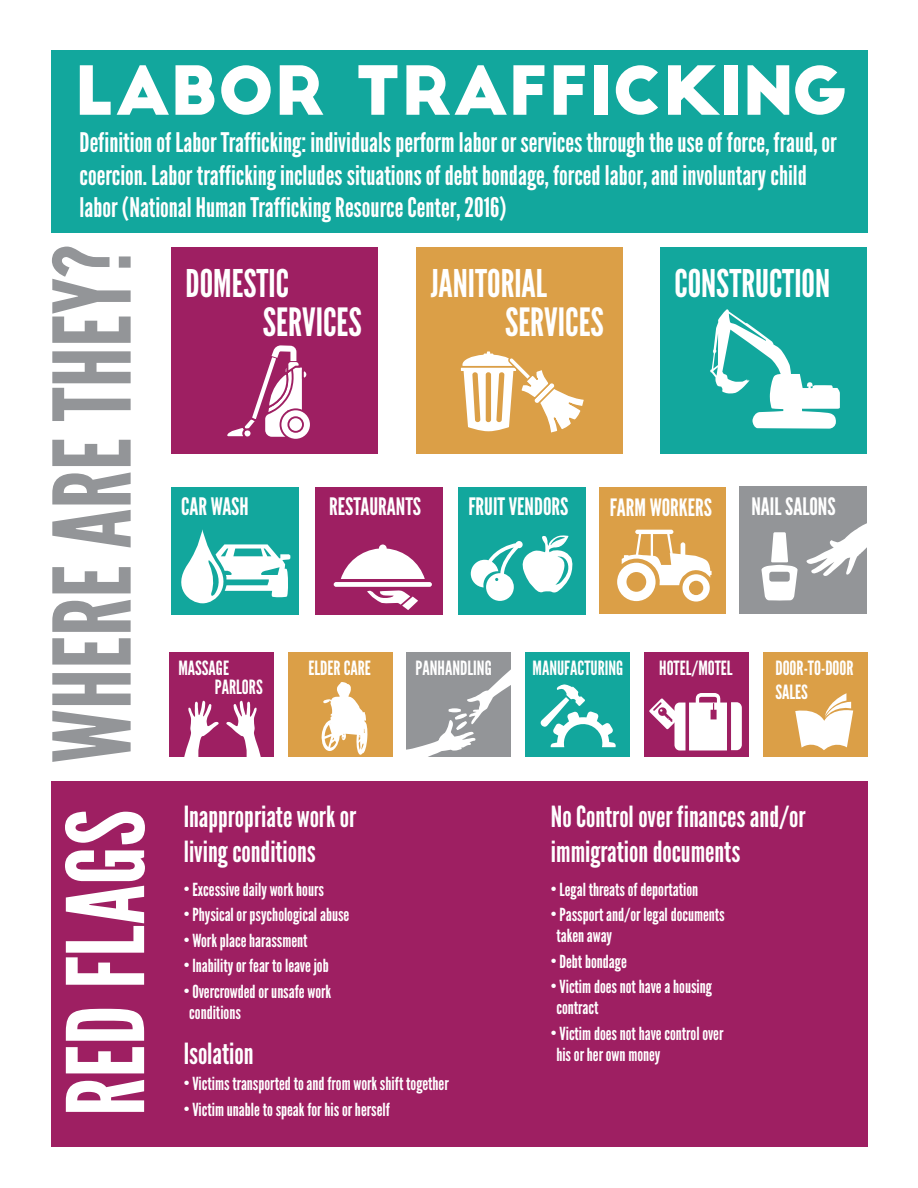
<style>
.page{position:relative;width:918px;height:1188px;background:#fff}
.page>*{position:absolute;margin:0;border:0;box-sizing:border-box;transform-origin:0 0}
.t1{font:106.5px "League Gothic";color:#939598}
.t2{font:106.5px "League Gothic";color:#fff}
.t3{font:66px "Big John";color:#fff}
.t4{font:38.85px "League Gothic";color:#fff}
.t5{font:38.1px "League Gothic";color:#fff}
.t6{font:29.1px/35px "League Gothic";color:#fff}
.t7{font:27px/32.4px "League Gothic";color:#fff}
.t8{font:24.15px "League Gothic";color:#fff}
.t9{font:24px "League Gothic";color:#fff}
.t10{font:23.85px "League Gothic";color:#fff}
.t11{font:19.65px/19px "League Gothic";color:#fff}
.t12{font:18px/21px "League Gothic";color:#fff}
</style>
<div class="page">
<div style="left:51px;top:782px;width:816px;height:366px;background:#9e1f62"></div>
<div style="left:51px;top:50px;width:816px;height:183px;background:#12a79d"></div>
<div style="left:660px;top:247px;width:206px;height:207px;background:#12a79d"></div>
<div style="left:171px;top:247px;width:207px;height:207px;background:#9e1f62"></div>
<div style="left:417px;top:247px;width:206px;height:207px;background:#db9f47"></div>
<div style="left:407px;top:652px;width:104px;height:104px;background:#939598"></div>
<svg style="left:406px;top:665px;width:105px;height:92px"></svg>
<div style="left:288px;top:652px;width:104px;height:105px;background:#db9f47"></div>
<svg style="left:321px;top:682px;width:47px;height:73px"></svg>
<div style="left:599px;top:487px;width:127px;height:127px;background:#db9f47"></div>
<svg style="left:622px;top:530px;width:90px;height:55px"></svg>
<div style="left:682px;top:574px;width:28px;height:28px;background:#fff;border-radius:50%"></div>
<div style="left:689px;top:581px;width:14px;height:14px;background:#db9f47;border-radius:50%"></div>
<div style="left:617px;top:563px;width:39px;height:38px;background:#fff;border-radius:50%"></div>
<div style="left:626px;top:572px;width:20px;height:20px;background:#db9f47;border-radius:50%"></div>
<div style="left:170px;top:652px;width:104px;height:104px;background:#9e1f62"></div>
<svg style="left:226px;top:700px;width:35px;height:57px"></svg>
<svg style="left:184px;top:700px;width:35px;height:57px"></svg>
<div style="left:171px;top:487px;width:128px;height:127px;background:#12a79d"></div>
<svg style="left:181px;top:529px;width:109px;height:74px"></svg>
<div style="left:525px;top:652px;width:105px;height:105px;background:#12a79d"></div>
<svg style="left:541px;top:684px;width:75px;height:63px"></svg>
<div style="left:644px;top:652px;width:104px;height:105px;background:#9e1f62"></div>
<svg style="left:649px;top:693px;width:93px;height:57px"></svg>
<div style="left:315px;top:487px;width:128px;height:127px;background:#9e1f62"></div>
<svg style="left:367px;top:590px;width:51px;height:20px"></svg>
<div style="left:334px;top:582px;width:98px;height:5px;background:#fff;border-radius:2px"></div>
<svg style="left:341px;top:545px;width:84px;height:34px"></svg>
<svg style="left:710px;top:309px;width:130px;height:120px"></svg>
<div style="left:280px;top:408px;width:32px;height:33px;border:2px solid #9e1f62;border-radius:50%"></div>
<svg style="left:227px;top:345px;width:82px;height:95px"></svg>
<svg style="left:461px;top:351px;width:123px;height:82px"></svg>
<div style="left:739px;top:487px;width:128px;height:127px;background:#939598"></div>
<svg style="left:806px;top:523px;width:61px;height:53px"></svg>
<svg style="left:761px;top:532px;width:37px;height:69px"></svg>
<div style="left:763px;top:652px;width:104px;height:105px;background:#db9f47"></div>
<svg style="left:795px;top:693px;width:58px;height:57px"></svg>
<div style="left:458px;top:487px;width:128px;height:127px;background:#12a79d"></div>
<svg style="left:471px;top:535px;width:102px;height:66px"></svg>
<p class="t3" style="left:75px;top:61px;width:773px">LABOR TRAFFICKING</p>
<p class="t7" style="left:80px;top:127px;width:759px">Definition of Labor Trafficking: individuals perform labor or services through the use of force, fraud, or coercion. Labor trafficking includes situations of debt bondage, forced labor, and involuntary child labor (National Human Trafficking Resource Center, 2016)</p>
<p class="t1" style="left:32px;top:763px;width:520px;rotate:-90deg">WHERE ARE THEY?</p>
<p class="t5" style="left:186px;top:261px;width:105px">DOMESTIC</p>
<p class="t5" style="left:674px;top:261px;width:157px">CONSTRUCTION</p>
<p class="t4" style="left:263px;top:300px;width:100px">SERVICES</p>
<p class="t4" style="left:505px;top:300px;width:100px">SERVICES</p>
<p class="t5" style="left:431px;top:262px;width:118px">JANITORIAL</p>
<p class="t8" style="left:181px;top:492px;width:69px">CAR WASH</p>
<p class="t9" style="left:468px;top:492px;width:102px">FRUIT VENDORS</p>
<p class="t9" style="left:329px;top:493px;width:94px">RESTAURANTS</p>
<p class="t9" style="left:751px;top:493px;width:86px">NAIL SALONS</p>
<p class="t10" style="left:610px;top:494px;width:104px">FARM WORKERS</p>
<p class="t11" style="left:215px;top:659px;width:49px;text-indent:-36px">MASSAGE<br>PARLORS</p>
<p class="t11" style="left:308px;top:659px;width:64px">ELDER CARE</p>
<p class="t11" style="left:416px;top:659px;width:78px">PANHANDLING</p>
<p class="t11" style="left:533px;top:659px;width:92px">MANUFACTURING</p>
<p class="t11" style="left:659px;top:659px;width:75px">HOTEL/MOTEL</p>
<p class="t11" style="left:775px;top:657px;width:80px;line-height:23.5px">DOOR-TO-DOOR<br>SALES</p>
<p class="t2" style="left:45px;top:1116px;width:308px;rotate:-90deg">RED FLAGS</p>
<p class="t6" style="left:184px;top:800px;width:174px">Inappropriate work or living conditions</p>
<p class="t12" style="left:184px;top:879px;width:142px">• Excessive daily work hours</p>
<p class="t12" style="left:184px;top:905px;width:167px">• Physical or psychological abuse</p>
<p class="t12" style="left:184px;top:930px;width:125px">• Work place harassment</p>
<p class="t12" style="left:184px;top:956px;width:147px">• Inability or fear to leave job</p>
<p class="t12" style="left:189px;top:981px;width:143px;text-indent:-6px">• Overcrowded or unsafe work conditions</p>
<p class="t6" style="left:184px;top:1037px;width:71px">Isolation</p>
<p class="t12" style="left:184px;top:1074px;width:267px">• Victims transported to and from work shift together</p>
<p class="t12" style="left:184px;top:1099px;width:208px">• Victim unable to speak for his or herself</p>
<p class="t6" style="left:551px;top:800px;width:256px">No Control over finances and/or immigration documents</p>
<p class="t12" style="left:551px;top:879px;width:149px">• Legal threats of deportation</p>
<p class="t12" style="left:556px;top:905px;width:170px;text-indent:-6px">• Passport and/or legal documents taken away</p>
<p class="t12" style="left:551px;top:951px;width:77px">• Debt bondage</p>
<p class="t12" style="left:556px;top:977px;width:157px;text-indent:-6px">• Victim does not have a housing contract</p>
<p class="t12" style="left:556px;top:1023px;width:169px;text-indent:-6px">• Victim does not have control over his or her own money</p>
</div>
